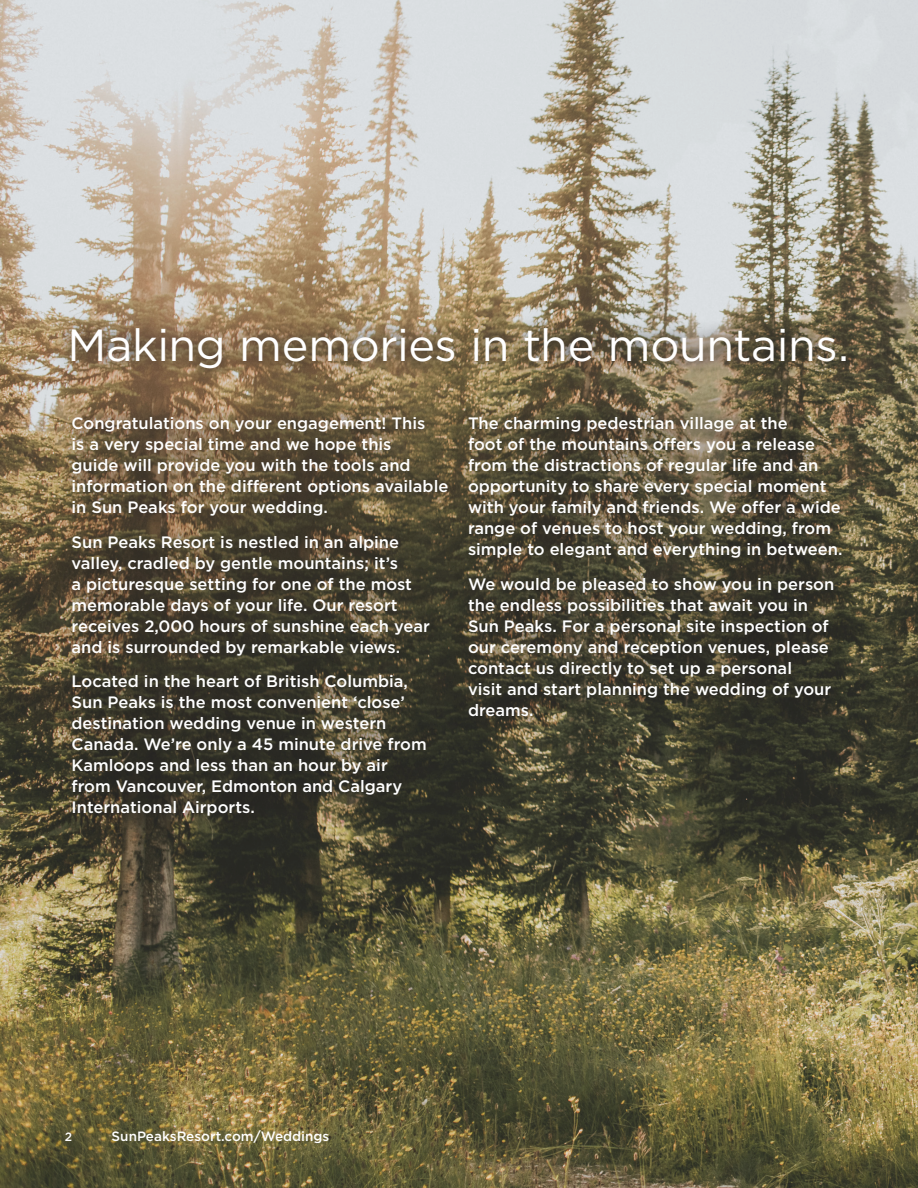
<style>
.page{position:relative;width:918px;height:1188px;background:#fff}
.page>*{position:absolute;margin:0;border:0;box-sizing:border-box;transform-origin:0 0}
.Headline{font:45px "Gotham";letter-spacing:-.01em;color:#fff}
.Body{font:500 16.5px/21px "Gotham";color:#fff}
.Venue_Name{font:500 13.5px "Gotham";color:#fff}
.Venue_Name-2{font:500 12px "Gotham";color:#fff}
</style>
<div class="page">
<img style="left:0;top:0;width:918px;height:1188px">
<div style="left:54px;top:399px;width:804px;height:434px;background:#231f20;opacity:.9"></div>
<div style="left:53px;top:311px;width:810px;height:75px;background:#231f20;opacity:.9"></div>
<p class="Headline" style="left:68px;top:316px;width:783px">Making memories in the mountains.</p>
<p class="Body" style="left:72px;top:413px;width:378px">Congratulations on your engagement! This<br>is a very special time and we hope this<br>guide will provide you with the tools and information on the different options available in Sun Peaks for your wedding.</p>
<p class="Body" style="left:72px;top:531px;width:360px">Sun Peaks Resort is nestled in an alpine valley, cradled by gentle mountains; it’s<br>a picturesque setting for one of the most memorable days of your life. Our resort receives 2,000 hours of sunshine each year and is surrounded by remarkable views.</p>
<p class="Body" style="left:72px;top:671px;width:357px">Located in the heart of British Columbia, Sun Peaks is the most convenient ‘close’ destination wedding venue in western Canada. We’re only a 45 minute drive from Kamloops and less than an hour by air from Vancouver, Edmonton and Calgary International Airports.</p>
<p class="Body" style="left:468px;top:413px;width:376px">The charming pedestrian village at the<br>foot of the mountains offers you a release from the distractions of regular life and an opportunity to share every special moment with your family and friends. We offer a wide range of venues to host your wedding, from simple to elegant and everything in between.</p>
<p class="Body" style="left:468px;top:573px;width:368px">We would be pleased to show you in person the endless possibilities that await you in Sun Peaks. For a personal site inspection of our ceremony and reception venues, please contact us directly to set up a personal<br>visit and start planning the wedding of your dreams.</p>
<p class="Venue_Name-2" style="left:65px;top:1129px;width:9px">2</p>
<p class="Venue_Name" style="left:112px;top:1127px;width:219px">SunPeaksResort.com/Weddings</p>
</div>
